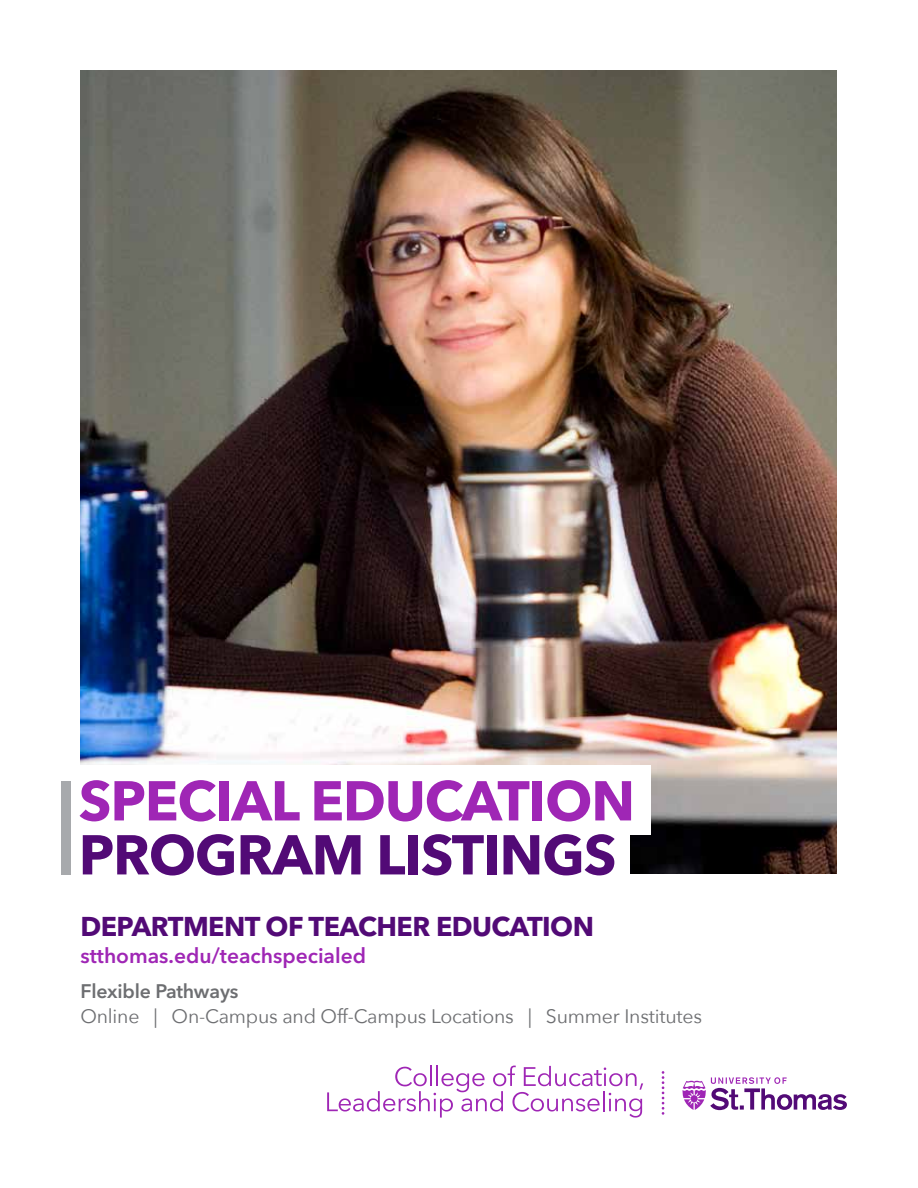
<style>
.page{position:relative;width:918px;height:1188px;background:#fff}
.page>*{position:absolute;margin:0;border:0;box-sizing:border-box;transform-origin:0 0}
.t1{font:700 55.5px "Avenir Next LT Pro";letter-spacing:-.02em;color:#9f26b5}
.t2{font:700 55.5px "Avenir Next LT Pro";letter-spacing:-.02em;color:#520a76}
.t3{font:700 27px "Avenir Next LT Pro";letter-spacing:-.02em;color:#520a76}
.t4{font:600 21px "Avenir Next LT Pro";color:#9f26b5}
.t5{font:19.5px "Avenir Next";letter-spacing:-.01em;color:#6d6e71}
.t6{font:600 19.5px "Avenir Next LT Pro";letter-spacing:-.01em;color:#6d6e71}
</style>
<div class="page">
<img style="left:80px;top:70px;width:756px;height:803px">
<div style="left:52px;top:765px;width:598px;height:70px;background:#fff"></div>
<div style="left:59px;top:820px;width:571px;height:70px;background:#fff"></div>
<div style="left:61px;top:781px;width:10px;height:93px;background:#a7a9ac"></div>
<svg style="left:327px;top:1066px;width:316px;height:52px"></svg>
<svg style="left:682px;top:1077px;width:165px;height:33px"></svg>
<svg style="left:662px;top:1071px;width:2px;height:44px"></svg>
<h1 class="t1" style="left:79px;top:767px;width:558px">SPECIAL EDUCATION</h1>
<h1 class="t2" style="left:79px;top:821px;width:539px">PROGRAM LISTINGS</h1>
<h2 class="t3" style="left:80px;top:910px;width:515px">DEPARTMENT OF TEACHER EDUCATION</h2>
<p class="t4" style="left:80px;top:943px;width:287px">stthomas.edu/teachspecialed</p>
<p class="t6" style="left:80px;top:979px;width:160px">Flexible Pathways</p>
<p class="t5" style="left:80px;top:1000px;width:623px">Online | On-Campus and Off-Campus Locations | Summer Institutes</p>
</div>
